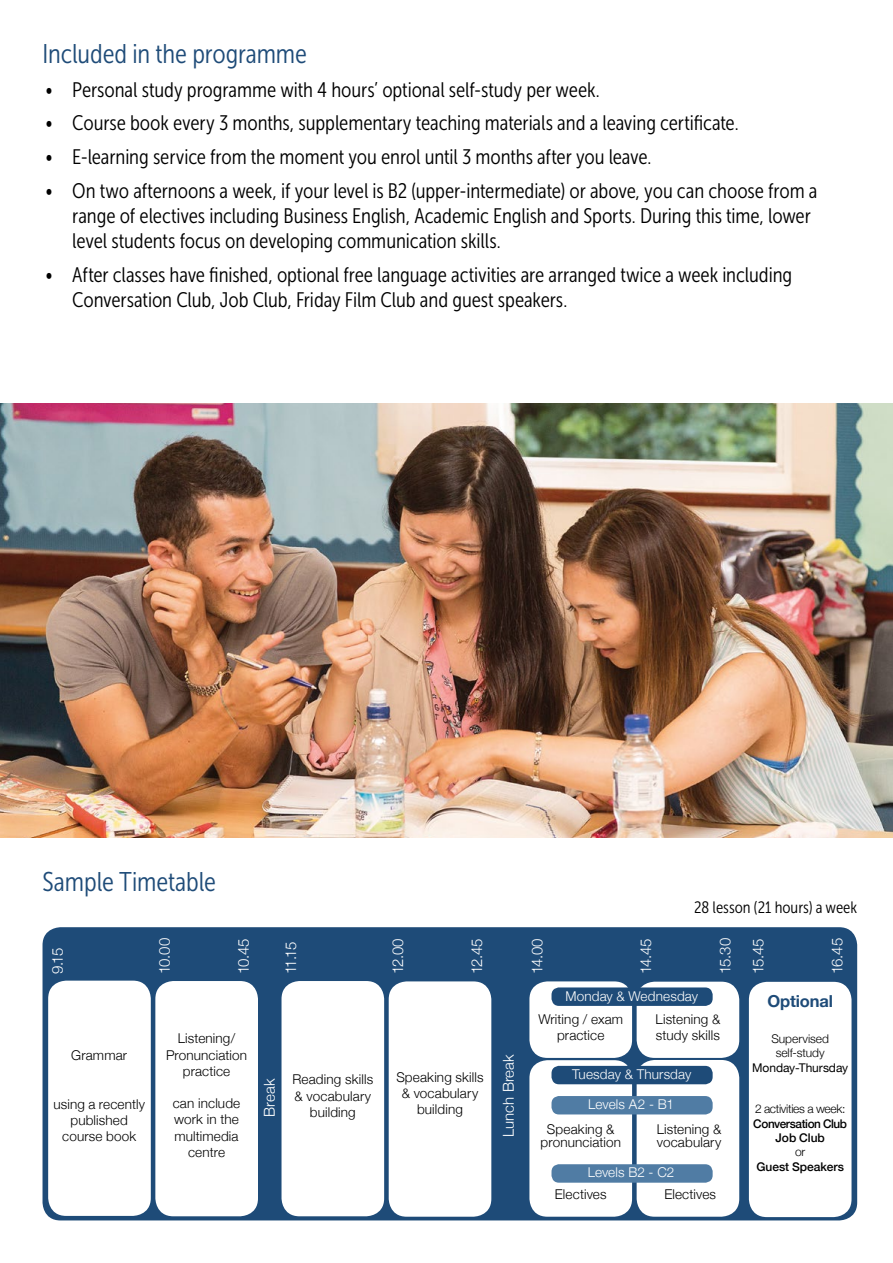
<style>
.page{position:relative;width:893px;height:1263px;background:#fff}
.page>*{position:absolute;margin:0;border:0;box-sizing:border-box;transform-origin:0 0}
.t1{font:27px "Museo Sans Cond 300";letter-spacing:-.005em;color:#1e4b78}
.t2{font:21px/25.2px "Museo Sans Cond 300";letter-spacing:-.005em;color:#000}
.t3{font:16.5px "Museo Sans Cond 300";color:#000}
.t4{font:700 16.5px "Helvetica Neue";letter-spacing:-.01em;color:#1e4b78}
.t5{font:300 15px/32.8px "Helvetica Neue";letter-spacing:.005em;color:#fff}
.t6{font:300 13.5px/16.2px "Helvetica Neue";letter-spacing:.01em;color:#000;text-align:center}
.t7{font:300 13.5px "Helvetica Neue";letter-spacing:.01em;color:#fff}
.t8{font:500 12px/14.4px "Helvetica Neue";letter-spacing:-.035em;color:#000;text-align:center}
.t9{font:300 12px/14.4px "Helvetica Neue";letter-spacing:-.005em;color:#000;text-align:center}
.t10{font:300 12px "Helvetica Neue";letter-spacing:-.025em;color:#000}
.t11{font:12px "Helvetica Neue";letter-spacing:-.005em;color:#000}
.t12{font:500 12px "Helvetica Neue";letter-spacing:-.01em;color:#000}
</style>
<div class="page">
<img style="left:0;top:404px;width:893px;height:434px">
<div style="left:43px;top:927px;width:814px;height:293px;background:#1e4b78;border-radius:18px"></div>
<div style="left:48px;top:981px;width:103px;height:235px;background:#fff;border-radius:18px"></div>
<div style="left:155px;top:981px;width:103px;height:235px;background:#fff;border-radius:18px"></div>
<div style="left:282px;top:981px;width:102px;height:235px;background:#fff;border-radius:18px"></div>
<div style="left:389px;top:981px;width:102px;height:236px;background:#fff;border-radius:18px"></div>
<div style="left:529px;top:981px;width:103px;height:77px;background:#fff;border-radius:18px"></div>
<div style="left:637px;top:982px;width:102px;height:76px;background:#fff;border-radius:18px"></div>
<div style="left:749px;top:982px;width:102px;height:235px;background:#fff;border-radius:18px"></div>
<div style="left:529px;top:1060px;width:103px;height:157px;background:#fff;border-radius:18px"></div>
<div style="left:637px;top:1060px;width:102px;height:157px;background:#fff;border-radius:18px"></div>
<div style="left:551px;top:987px;width:162px;height:19px;background:#1e4b78;border-radius:7px"></div>
<div style="left:551px;top:1066px;width:162px;height:18px;background:#1e4b78;border-radius:7px"></div>
<div style="left:551px;top:1096px;width:162px;height:18px;background:#507ca4;border-radius:7px"></div>
<div style="left:551px;top:1164px;width:162px;height:19px;background:#507ca4;border-radius:7px"></div>
<p class="t1" style="left:43px;top:39px;width:266px">Included in the programme</p>
<p class="t2" style="left:45px;top:77px;width:556px">• Personal study programme with 4 hours’ optional self-study per week.</p>
<p class="t2" style="left:45px;top:111px;width:695px">• Course book every 3 months, supplementary teaching materials and a leaving certificate.</p>
<p class="t2" style="left:45px;top:144px;width:608px">• E-learning service from the moment you enrol until 3 months after you leave.</p>
<p class="t2" style="left:72px;top:178px;width:747px;text-indent:-27px">• On two afternoons a week, if your level is B2 (upper-intermediate) or above, you can choose from a range of electives including Business English, Academic English and Sports. During this time, lower level students focus on developing communication skills.</p>
<p class="t2" style="left:72px;top:262px;width:721px;text-indent:-27px">• After classes have finished, optional free language activities are arranged twice a week including<br>Conversation Club, Job Club, Friday Film Club and guest speakers.</p>
<p class="t1" style="left:43px;top:867px;width:175px">Sample Timetable</p>
<p class="t3" style="left:694px;top:898px;width:165px">28 lesson (21 hours) a week</p>
<p class="t5" style="left:40px;top:974px;width:28px;rotate:-90deg">9.15</p>
<p class="t5" style="left:147px;top:974px;width:38px;rotate:-90deg">10.00</p>
<p class="t5" style="left:226px;top:974px;width:38px;rotate:-90deg">10.45</p>
<p class="t5" style="left:273px;top:974px;width:34px;rotate:-90deg">11.15</p>
<p class="t5" style="left:380px;top:974px;width:38px;rotate:-90deg">12.00</p>
<p class="t5" style="left:459px;top:974px;width:37px;rotate:-90deg">12.45</p>
<p class="t5" style="left:519px;top:974px;width:38px;rotate:-90deg">14.00</p>
<p class="t5" style="left:628px;top:974px;width:37px;rotate:-90deg">14.45</p>
<p class="t5" style="left:708px;top:974px;width:38px;rotate:-90deg">15.30<br>15.45</p>
<p class="t5" style="left:819px;top:974px;width:38px;rotate:-90deg">16.45</p>
<p class="t4" style="left:767px;top:988px;width:67px">Optional</p>
<p class="t9" style="left:771px;top:1030px;width:59px">Supervised self-study</p>
<p class="t11" style="left:752px;top:1059px;width:98px">Monday-Thursday</p>
<p class="t10" style="left:755px;top:1099px;width:92px">2 activities a week:</p>
<p class="t8" style="left:753px;top:1115px;width:95px">Conversation Club<br>Job Club</p>
<p class="t9" style="left:795px;top:1144px;width:12px">or</p>
<p class="t12" style="left:756px;top:1157px;width:89px">Guest Speakers</p>
<p class="t7" style="left:565px;top:985px;width:134px">Monday &amp; Wednesday</p>
<p class="t6" style="left:538px;top:1010px;width:86px">Writing / exam practice</p>
<p class="t6" style="left:656px;top:1010px;width:66px;text-align:left">Listening &amp; study skills</p>
<p class="t6" style="left:166px;top:1029px;width:83px">Listening/<br>Pronunciation practice</p>
<p class="t6" style="left:173px;top:1094px;width:69px">can include work in the multimedia centre</p>
<p class="t6" style="left:71px;top:1046px;width:57px">Grammar</p>
<p class="t6" style="left:53px;top:1095px;width:93px">using a recently published course book</p>
<p class="t5" style="left:491px;top:1137px;width:84px;rotate:-90deg">Lunch Break</p>
<p class="t7" style="left:572px;top:1063px;width:121px">Tuesday &amp; Thursday</p>
<p class="t6" style="left:292px;top:1070px;width:82px">Reading skills &amp; vocabulary building</p>
<p class="t6" style="left:396px;top:1068px;width:89px">Speaking skills &amp; vocabulary building</p>
<p class="t5" style="left:252px;top:1117px;width:40px;rotate:-90deg">Break</p>
<p class="t7" style="left:588px;top:1093px;width:87px">Levels A2 - B1</p>
<p class="t6" style="left:540px;top:1121px;width:82px;line-height:13.5px">Speaking &amp; pronunciation</p>
<p class="t6" style="left:657px;top:1121px;width:66px;line-height:13.5px;text-align:left">Listening &amp; vocabulary</p>
<p class="t7" style="left:588px;top:1161px;width:88px">Levels B2 - C2</p>
<p class="t6" style="left:555px;top:1185px;width:53px">Electives</p>
<p class="t6" style="left:664px;top:1185px;width:53px">Electives</p>
</div>
